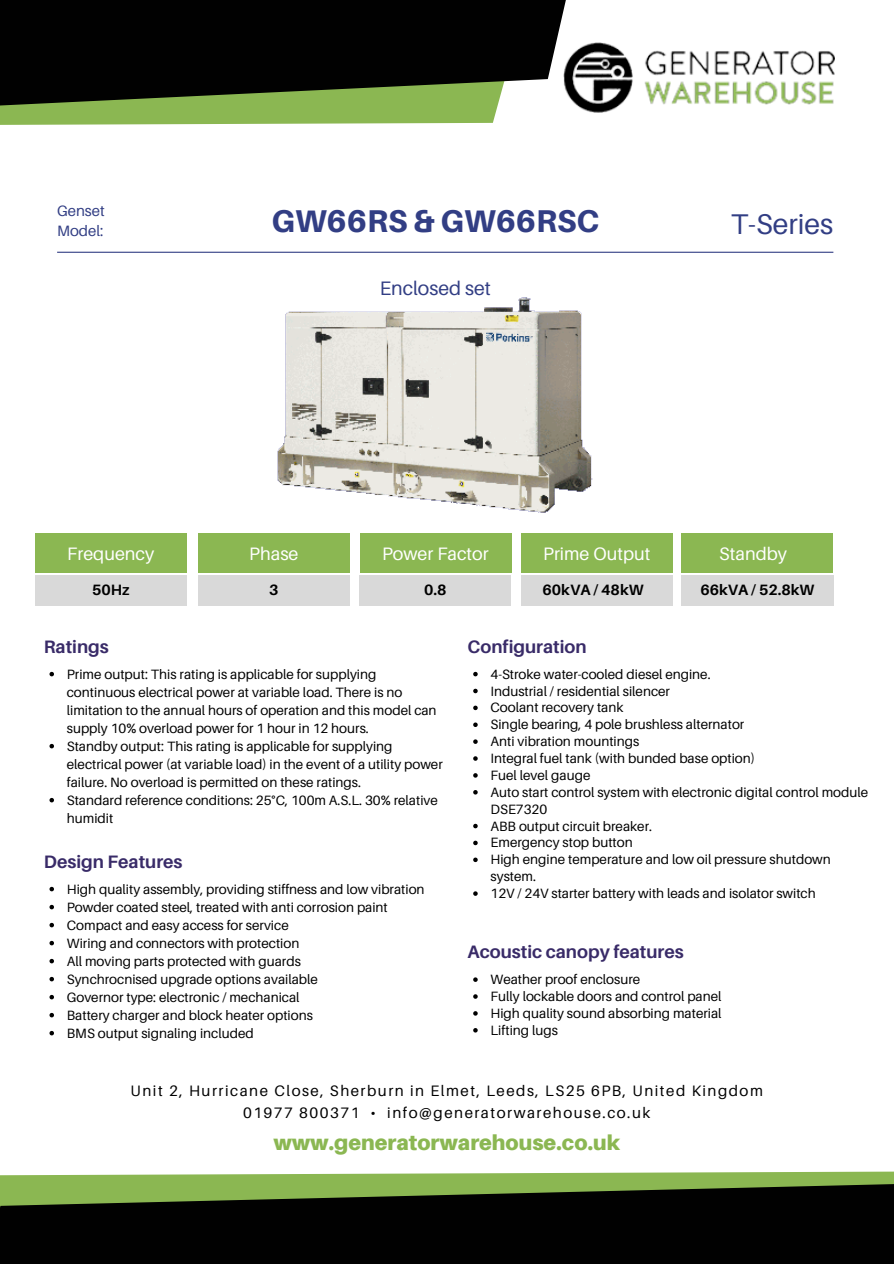
<style>
.page{position:relative;width:894px;height:1264px;background:#fff}
.page>*{position:absolute;margin:0;border:0;box-sizing:border-box;transform-origin:0 0}
.t1{font:800 31.5px "Aileron";color:#323e84}
.t2{font:28.5px "Aileron";color:#323e84}
.t3{font:900 21.15px "Aileron";color:#8bb752}
.t4{font:19.5px "Aileron";color:#323e84}
.t5{font:700 18px "Aileron";color:#392b68}
.t6{font:18px "Aileron";color:#fff}
.t7{font:15.15px "Aileron";letter-spacing:.1em;color:#000}
.t8{font:700 15px "Aileron";color:#000}
.t9{font:15px "Aileron";color:#323e84}
.t10{font:13.5px/18px "Aileron";color:#000}
</style>
<div class="page">
<div style="left:35px;top:533px;width:152px;height:39px;background:#8bb752"></div>
<div style="left:198px;top:533px;width:152px;height:39px;background:#8bb752"></div>
<div style="left:359px;top:533px;width:152px;height:39px;background:#8bb752"></div>
<div style="left:520px;top:533px;width:152px;height:39px;background:#8bb752"></div>
<div style="left:681px;top:533px;width:152px;height:39px;background:#8bb752"></div>
<div style="left:198px;top:575px;width:152px;height:31px;background:#d9d9d9"></div>
<div style="left:35px;top:575px;width:152px;height:31px;background:#d9d9d9"></div>
<div style="left:359px;top:575px;width:152px;height:31px;background:#d9d9d9"></div>
<div style="left:520px;top:575px;width:152px;height:31px;background:#d9d9d9"></div>
<div style="left:681px;top:575px;width:152px;height:31px;background:#d9d9d9"></div>
<svg style="left:49px;top:672px;width:5px;height:4px"></svg>
<svg style="left:49px;top:744px;width:5px;height:4px"></svg>
<svg style="left:49px;top:798px;width:5px;height:4px"></svg>
<svg style="left:49px;top:886px;width:5px;height:5px"></svg>
<svg style="left:49px;top:904px;width:5px;height:5px"></svg>
<svg style="left:49px;top:922px;width:5px;height:5px"></svg>
<svg style="left:49px;top:940px;width:5px;height:5px"></svg>
<svg style="left:49px;top:958px;width:5px;height:5px"></svg>
<svg style="left:49px;top:976px;width:5px;height:5px"></svg>
<svg style="left:49px;top:994px;width:5px;height:5px"></svg>
<svg style="left:49px;top:1012px;width:5px;height:5px"></svg>
<svg style="left:473px;top:672px;width:4px;height:4px"></svg>
<svg style="left:473px;top:688px;width:4px;height:5px"></svg>
<svg style="left:473px;top:705px;width:4px;height:5px"></svg>
<svg style="left:473px;top:722px;width:4px;height:5px"></svg>
<svg style="left:473px;top:739px;width:4px;height:5px"></svg>
<svg style="left:473px;top:756px;width:4px;height:4px"></svg>
<svg style="left:473px;top:773px;width:4px;height:4px"></svg>
<svg style="left:473px;top:790px;width:4px;height:4px"></svg>
<svg style="left:473px;top:823px;width:4px;height:5px"></svg>
<svg style="left:473px;top:840px;width:4px;height:5px"></svg>
<svg style="left:473px;top:857px;width:4px;height:5px"></svg>
<svg style="left:473px;top:891px;width:4px;height:4px"></svg>
<svg style="left:473px;top:977px;width:4px;height:4px"></svg>
<svg style="left:473px;top:994px;width:4px;height:4px"></svg>
<svg style="left:473px;top:1011px;width:4px;height:4px"></svg>
<hr style="left:57px;top:252px;width:776px;height:1px;background:#323e84">
<svg style="left:57px;top:251px;width:543px;height:2px"></svg>
<svg style="left:0;top:0;width:606px;height:125px;background:#333c27"></svg>
<img style="left:563px;top:42px;width:270px;height:70px">
<svg style="left:0;top:1171px;width:893px;height:92px;background:#28321a"></svg>
<img style="left:277px;top:297px;width:316px;height:216px">
<p class="t9" style="left:57px;top:201px;width:49px">Genset</p>
<p class="t9" style="left:57px;top:221px;width:48px">Model:</p>
<p class="t1" style="left:271px;top:201px;width:329px">GW66RS &amp; GW66RSC</p>
<p class="t4" style="left:380px;top:276px;width:113px">Enclosed set</p>
<h5 class="t2" style="left:730px;top:207px;width:104px">T-Series</h5>
<h1 class="t6" style="left:67px;top:543px;width:89px">Frequency</h1>
<p class="t6" style="left:249px;top:543px;width:51px">Phase</p>
<h2 class="t6" style="left:382px;top:543px;width:108px">Power Factor</h2>
<h6 class="t6" style="left:543px;top:543px;width:108px">Prime Output</h6>
<p class="t6" style="left:719px;top:543px;width:69px">Standby</p>
<h4 class="t8" style="left:92px;top:580px;width:39px">50Hz</h4>
<p class="t8" style="left:269px;top:580px;width:11px">3</p>
<h6 class="t8" style="left:424px;top:580px;width:24px">0.8</h6>
<p class="t8" style="left:542px;top:580px;width:102px">60kVA / 48kW</p>
<h6 class="t8" style="left:700px;top:580px;width:115px">66kVA / 52.8kW</h6>
<p class="t5" style="left:44px;top:635px;width:66px">Ratings</p>
<h6 class="t10" style="left:67px;top:664px;width:371px">Prime output: This rating is applicable for supplying continuous electrical power at variable load. There is no limitation to the annual hours of operation and this model can supply 10% overload power for 1 hour in 12 hours.</h6>
<p class="t10" style="left:67px;top:736px;width:377px">Standby output: This rating is applicable for supplying electrical power (at variable load) in the event of a utility power failure. No overload is permitted on these ratings.</p>
<h6 class="t10" style="left:67px;top:790px;width:372px">Standard reference conditions: 25°C, 100m A.S.L. 30% relative humidit</h6>
<p class="t5" style="left:44px;top:850px;width:140px">Design Features</p>
<h5 class="t10" style="left:67px;top:879px;width:359px">High quality assembly, providing stiffness and low vibration</h5>
<p class="t10" style="left:67px;top:897px;width:322px">Powder coated steel, treated with anti corrosion paint</p>
<p class="t10" style="left:67px;top:915px;width:223px">Compact and easy access for service</p>
<p class="t10" style="left:67px;top:933px;width:234px">Wiring and connectors with protection</p>
<h5 class="t10" style="left:67px;top:951px;width:235px">All moving parts protected with guards</h5>
<p class="t10" style="left:67px;top:969px;width:252px">Synchrocnised upgrade options available</p>
<p class="t10" style="left:67px;top:987px;width:234px">Governor type: electronic / mechanical</p>
<p class="t10" style="left:67px;top:1005px;width:247px">Battery charger and block heater options</p>
<p class="t10" style="left:67px;top:1023px;width:188px">BMS output signaling included</p>
<p class="t5" style="left:467px;top:635px;width:120px">Configuration</p>
<p class="t10" style="left:490px;top:664px;width:221px">4-Stroke water-cooled diesel engine.</p>
<p class="t10" style="left:490px;top:681px;width:181px">Industrial / residential silencer</p>
<p class="t10" style="left:490px;top:698px;width:134px">Coolant recovery tank</p>
<p class="t10" style="left:490px;top:715px;width:255px">Single bearing, 4 pole brushless alternator</p>
<p class="t10" style="left:490px;top:732px;width:150px">Anti vibration mountings</p>
<p class="t10" style="left:490px;top:749px;width:266px">Integral fuel tank (with bunded base option)</p>
<p class="t10" style="left:490px;top:766px;width:101px">Fuel level gauge</p>
<h5 class="t10" style="left:490px;top:783px;width:379px;line-height:16.8px">Auto start control system with electronic digital control module<br>DSE7320</h5>
<p class="t10" style="left:490px;top:816px;width:163px">ABB output circuit breaker.</p>
<p class="t10" style="left:490px;top:833px;width:144px">Emergency stop button</p>
<p class="t10" style="left:490px;top:851px;width:342px;line-height:16.8px">High engine temperature and low oil pressure shutdown system.</p>
<p class="t10" style="left:490px;top:884px;width:326px">12V / 24V starter battery with leads and isolator switch</p>
<p class="t5" style="left:467px;top:940px;width:218px">Acoustic canopy features</p>
<p class="t10" style="left:490px;top:970px;width:151px">Weather proof enclosure</p>
<p class="t10" style="left:490px;top:987px;width:232px">Fully lockable doors and control panel</p>
<p class="t10" style="left:490px;top:1003px;width:232px">High quality sound absorbing material</p>
<p class="t10" style="left:490px;top:1020px;width:69px">Lifting lugs</p>
<p class="t7" style="left:131px;top:1081px;width:633px">Unit 2, Hurricane Close, Sherburn in Elmet, Leeds, LS25 6PB, United Kingdom</p>
<p class="t7" style="left:243px;top:1103px;width:409px">01977 800371 • info@generatorwarehouse.co.uk</p>
<p class="t3" style="left:273px;top:1129px;width:348px">www.generatorwarehouse.co.uk</p>
</div>
